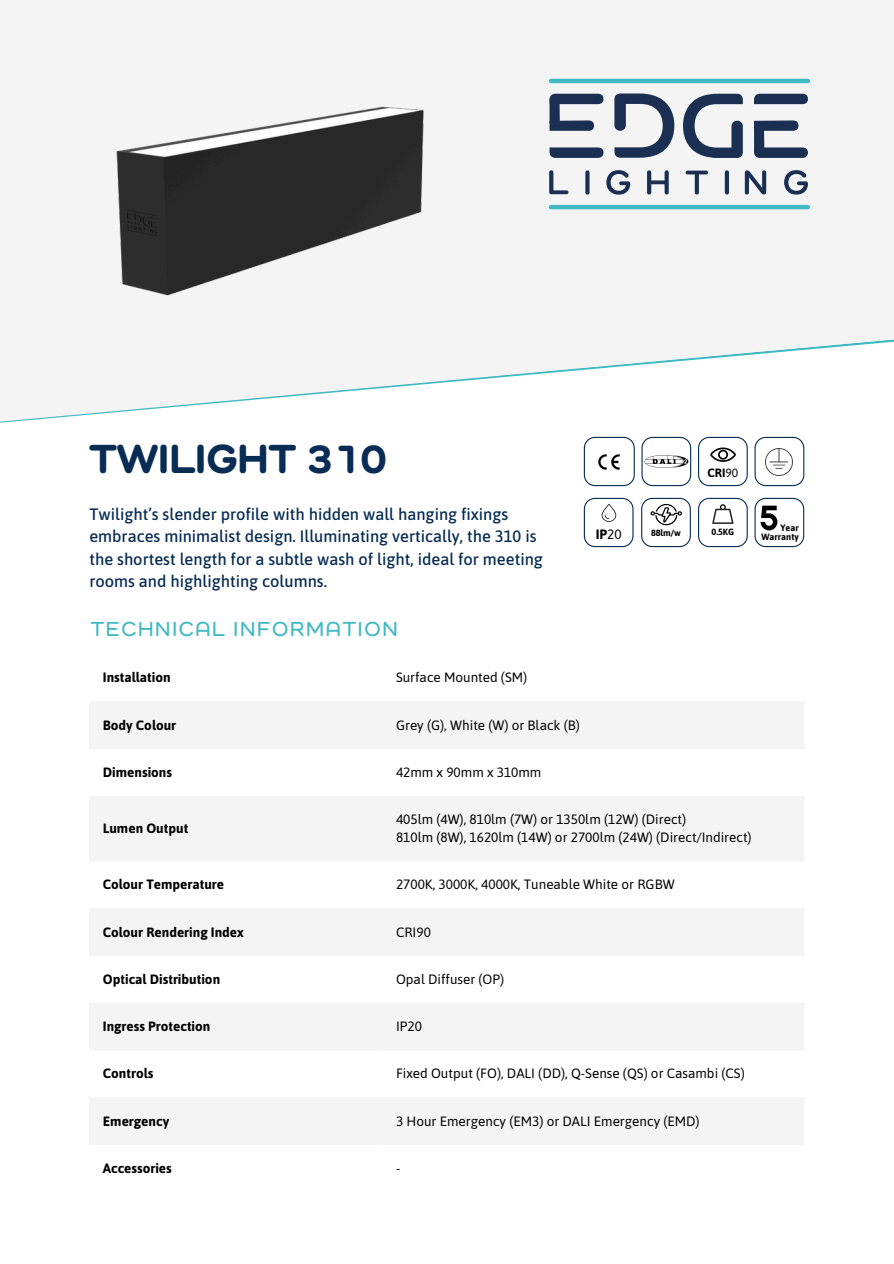
<style>
.page{position:relative;width:894px;height:1264px;background:#fff}
.page>*{position:absolute;margin:0;border:0;box-sizing:border-box;transform-origin:0 0}
.t1{font:800 42px "Como";color:#082c54}
.t2{font:600 21px "Como";letter-spacing:.085em;color:#3fb9c2}
.t3{font:500 16.5px/22.5px "Asap";color:#082c54}
.t4{font:13.5px "Asap";color:#000}
.t5{font:700 13.5px "Asap";color:#000}
.t6{font:700 12px "Asap";color:#000}
.t7{font:700 9.15px "Asap";color:#000}
.t8{font:700 9px "Asap";color:#000}
.s1{font-weight:400}
</style>
<div class="page">
<div style="left:0;top:0;width:893px;height:456px;background:#f4f4f4"></div>
<svg style="left:549px;top:170px;width:19px;height:24px"></svg>
<svg style="left:585px;top:170px;width:4px;height:24px"></svg>
<svg style="left:606px;top:170px;width:24px;height:25px"></svg>
<svg style="left:647px;top:170px;width:21px;height:24px"></svg>
<svg style="left:685px;top:171px;width:22px;height:23px"></svg>
<svg style="left:724px;top:170px;width:4px;height:24px"></svg>
<svg style="left:744px;top:170px;width:22px;height:24px"></svg>
<svg style="left:784px;top:170px;width:23px;height:25px"></svg>
<svg style="left:683px;top:94px;width:59px;height:64px"></svg>
<svg style="left:614px;top:93px;width:60px;height:65px"></svg>
<svg style="left:549px;top:147px;width:54px;height:11px"></svg>
<svg style="left:549px;top:94px;width:54px;height:37px"></svg>
<svg style="left:754px;top:94px;width:53px;height:10px"></svg>
<svg style="left:754px;top:120px;width:53px;height:38px"></svg>
<hr style="left:550px;top:205px;width:257px;height:4px;background:#40bac3">
<hr style="left:550px;top:79px;width:257px;height:4px;background:#40bac3">
<svg style="left:89px;top:701px;width:715px;height:444px;fill:#f4f4f4"></svg>
<svg style="left:754px;top:498px;width:49px;height:49px"></svg>
<svg style="left:698px;top:498px;width:49px;height:49px"></svg>
<svg style="left:641px;top:498px;width:49px;height:49px"></svg>
<svg style="left:583px;top:437px;width:51px;height:49px"></svg>
<img style="left:595px;top:449px;width:27px;height:26px;border-radius:11px">
<svg style="left:641px;top:437px;width:49px;height:49px"></svg>
<img style="left:643px;top:453px;width:45px;height:16px;border-radius:8px">
<svg style="left:583px;top:498px;width:50px;height:49px"></svg>
<svg style="left:697px;top:437px;width:50px;height:49px"></svg>
<svg style="left:754px;top:437px;width:49px;height:49px"></svg>
<img style="left:765px;top:448px;width:27px;height:27px">
<img style="left:116px;top:106px;width:308px;height:190px">
<p class="t1" style="left:89px;top:441px;width:299px">TWILIGHT 310</p>
<p class="t3" style="left:89px;top:502px;width:455px">Twilight’s slender profile with hidden wall hanging fixings embraces minimalist design. Illuminating vertically, the 310 is the shortest length for a subtle wash of light, ideal for meeting rooms and highlighting columns.</p>
<p class="t2" style="left:91px;top:619px;width:308px">TECHNICAL INFORMATION</p>
<p class="t5" style="left:103px;top:669px;width:69px">Installation</p>
<p class="t4" style="left:396px;top:669px;width:133px">Surface Mounted (SM)</p>
<p class="t5" style="left:103px;top:717px;width:75px">Body Colour</p>
<p class="t4" style="left:396px;top:717px;width:185px">Grey (G), White (W) or Black (B)</p>
<h1 class="t5" style="left:103px;top:764px;width:71px">Dimensions</h1>
<h5 class="t4" style="left:396px;top:764px;width:147px">42mm x 90mm x 310mm</h5>
<p class="t5" style="left:595px;top:526px;width:27px">IP<span class="s1">20</span></p>
<p class="t6" style="left:707px;top:466px;width:32px">CRI<span class="s1">90</span></p>
<p class="t8" style="left:650px;top:527px;width:31px">88lm/w</p>
<p class="t8" style="left:711px;top:527px;width:24px">0.5KG</p>
<p class="t7" style="left:780px;top:522px;width:20px">Year</p>
<p class="t7" style="left:761px;top:531px;width:39px">Warranty</p>
<p class="t5" style="left:103px;top:820px;width:87px">Lumen Output</p>
<p class="t4" style="left:396px;top:811px;width:292px">405lm (4W), 810lm (7W) or 1350lm (12W) (Direct)</p>
<h3 class="t4" style="left:396px;top:829px;width:357px">810lm (8W), 1620lm (14W) or 2700lm (24W) (Direct/Indirect)</h3>
<h4 class="t5" style="left:103px;top:876px;width:123px">Colour Temperature</h4>
<p class="t4" style="left:396px;top:876px;width:280px">2700K, 3000K, 4000K, Tuneable White or RGBW</p>
<p class="t5" style="left:103px;top:924px;width:142px">Colour Rendering Index</p>
<p class="t4" style="left:396px;top:924px;width:36px">CRI90</p>
<p class="t5" style="left:103px;top:971px;width:119px">Optical Distribution</p>
<h6 class="t4" style="left:396px;top:971px;width:110px">Opal Diffuser (OP)</h6>
<p class="t5" style="left:103px;top:1018px;width:109px">Ingress Protection</p>
<p class="t4" style="left:396px;top:1018px;width:27px">IP20</p>
<p class="t5" style="left:103px;top:1065px;width:52px">Controls</p>
<h2 class="t4" style="left:396px;top:1065px;width:350px">Fixed Output (FO), DALI (DD), Q-Sense (QS) or Casambi (CS)</h2>
<p class="t5" style="left:103px;top:1113px;width:68px">Emergency</p>
<p class="t4" style="left:396px;top:1113px;width:305px">3 Hour Emergency (EM3) or DALI Emergency (EMD)</p>
<p class="t5" style="left:103px;top:1160px;width:70px">Accessories</p>
<p class="t4" style="left:396px;top:1160px;width:6px">-</p>
</div>
